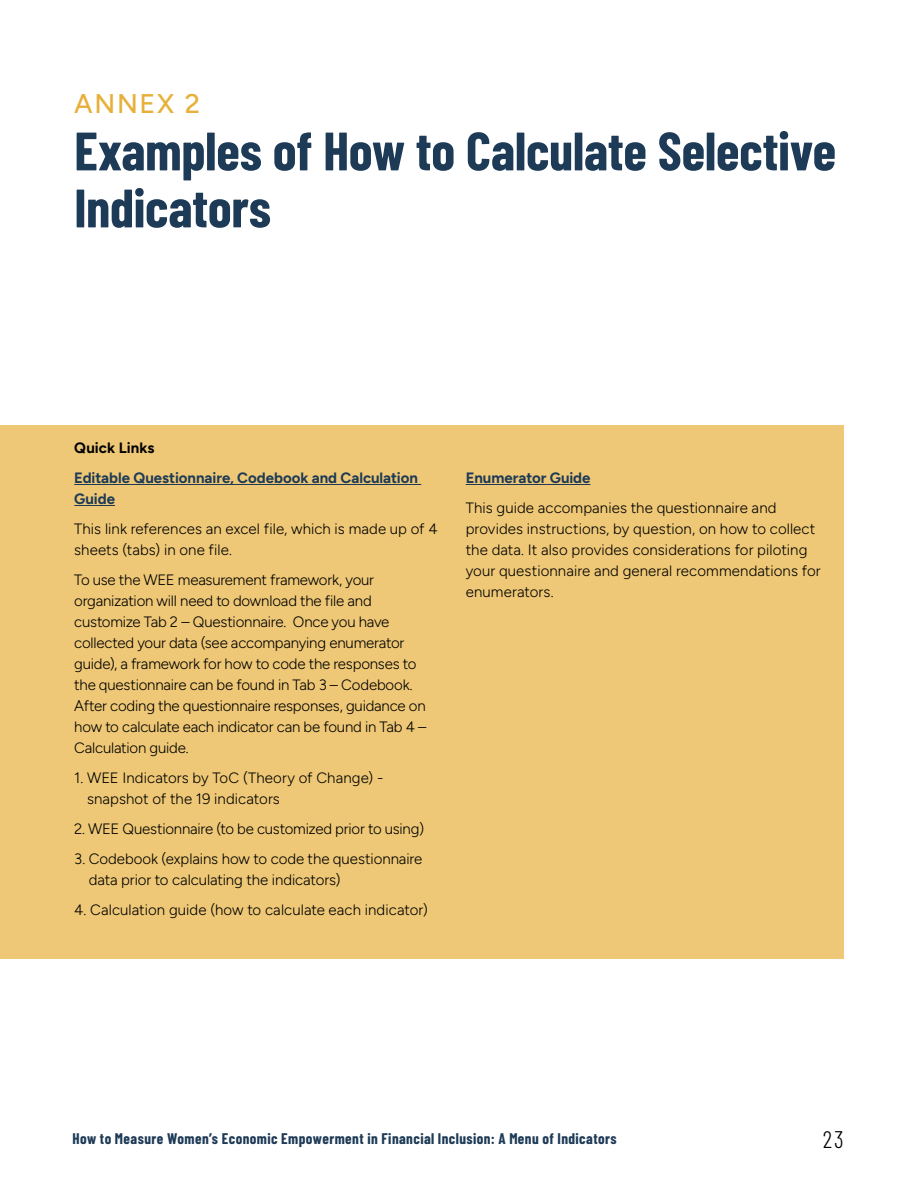
<style>
.page{position:relative;width:918px;height:1188px;background:#fff}
.page>*{position:absolute;margin:0;border:0;box-sizing:border-box;transform-origin:0 0}
.Chapter_Title_-_With_Section_Number{font:700 54px/57px "Barlow Condensed";letter-spacing:-.005em;color:#1d3a56}
.Section_Number{font:500 27px "Figtree";letter-spacing:.06em;color:#e7b03b}
.t1{font:300 24px "Barlow Condensed";color:#000}
.Box_Body{font:300 15px/21px "Figtree";letter-spacing:-.005em;color:#000}
.t2{font:700 15px "Barlow Condensed";letter-spacing:.03em;color:#1d3a56}
.Box_Body-2{font:700 15px/21px "Figtree";color:#1d3a56}
.Box_Body-3{font:700 15px "Figtree";letter-spacing:.005em;color:#000}
</style>
<div class="page">
<div style="left:0;top:425px;width:844px;height:534px;background:#eec876"></div>
<hr style="left:74px;top:484px;width:347px;height:1px;background:#1d3a56">
<hr style="left:74px;top:505px;width:41px;height:1px;background:#1d3a56">
<hr style="left:466px;top:484px;width:124px;height:1px;background:#1d3a56">
<p class="Section_Number" style="left:74px;top:88px;width:127px">ANNEX 2</p>
<h1 class="Chapter_Title_-_With_Section_Number" style="left:74px;top:119px;width:763px">Examples of How to Calculate Selective<br>Indicators</h1>
<p class="Box_Body-3" style="left:74px;top:439px;width:82px">Quick Links</p>
<p class="Box_Body-2" style="left:74px;top:467px;width:345px">Editable Questionnaire, Codebook and Calculation<br>Guide</p>
<p class="Box_Body" style="left:74px;top:518px;width:365px">This link references an excel file, which is made up of 4 sheets (tabs) in one file.</p>
<p class="Box_Body" style="left:74px;top:569px;width:354px">To use the WEE measurement framework, your organization will need to download the file and customize Tab 2 – Questionnaire. Once you have collected your data (see accompanying enumerator guide), a framework for how to code the responses to the questionnaire can be found in Tab 3 – Codebook.<br>After coding the questionnaire responses, guidance on how to calculate each indicator can be found in Tab 4 – Calculation guide.</p>
<p class="Box_Body" style="left:87px;top:767px;width:298px;text-indent:-13px">1. WEE Indicators by ToC (Theory of Change) - snapshot of the 19 indicators</p>
<p class="Box_Body" style="left:74px;top:818px;width:351px">2. WEE Questionnaire (to be customized prior to using)</p>
<p class="Box_Body" style="left:89px;top:848px;width:335px;text-indent:-15px">3. Codebook (explains how to code the questionnaire data prior to calculating the indicators)</p>
<p class="Box_Body" style="left:74px;top:899px;width:355px">4. Calculation guide (how to calculate each indicator)</p>
<p class="Box_Body-2" style="left:466px;top:467px;width:126px">Enumerator Guide</p>
<p class="Box_Body" style="left:466px;top:497px;width:356px">This guide accompanies the questionnaire and provides instructions, by question, on how to collect the data. It also provides considerations for piloting your questionnaire and general recommendations for enumerators.</p>
<p class="t2" style="left:73px;top:1128px;width:546px">How to Measure Women’s Economic Empowerment in Financial Inclusion: A Menu of Indicators</p>
<h3 class="t1" style="left:823px;top:1122px;width:22px">23</h3>
</div>
